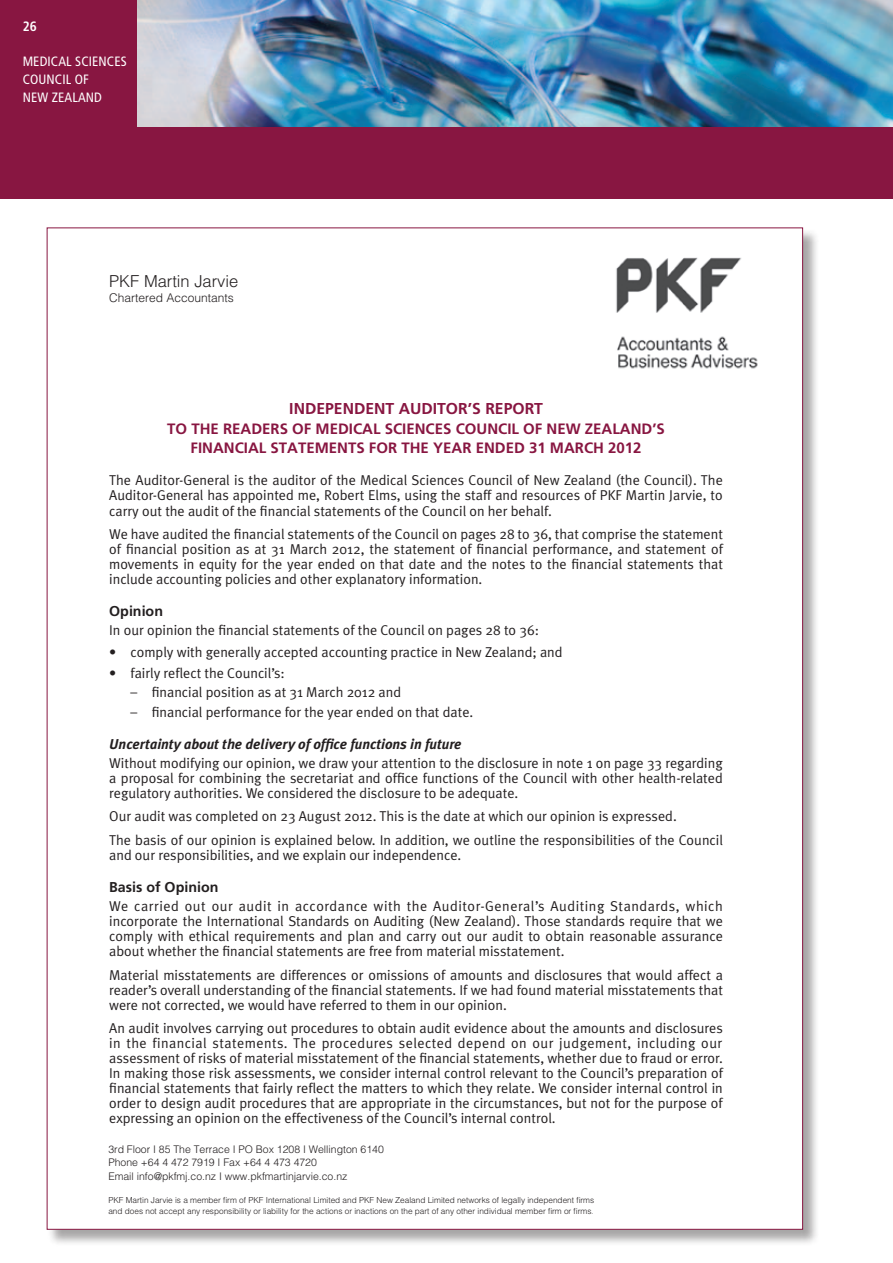
<style>
.page{position:relative;width:893px;height:1263px;background:#fff}
.page>*{position:absolute;margin:0;border:0;box-sizing:border-box;transform-origin:0 0}
.t1{font:300 16.5px "Helv NZ";color:#231f20}
.t2{font:700 15.75px "Frutiger";color:#881641}
.t3{font:700 15px/19.5px "Frutiger";color:#881641}
.t4{font:14.25px/15px "Meta Plus Normal";color:#231f20;text-align:justify}
.t5{font:italic 700 14.25px "Meta Plus";color:#231f20}
.t6{font:700 14.25px "Frutiger";color:#231f20}
.t7{font:condensed 13.5px/18px "Frutiger";letter-spacing:.01em;color:#fff}
.t8{font:700 condensed 13.5px "Frutiger";color:#fff}
.t9{font:300 12px "Helv NZ";color:#231f20}
.t10{font:300 10.5px/13.5px "Helv NZ";color:#231f20}
.t11{font:300 8.25px/10.5px "Helv NZ";color:#231f20}
.s1{font-size:6.75px}
</style>
<div class="page">
<div style="left:0;top:0;width:893px;height:198px;background:#881641"></div>
<img style="left:137px;top:0;width:756px;height:126px">
<div style="left:47px;top:228px;width:773px;height:1018px;background:#231f20;opacity:.4"></div>
<div style="left:47px;top:227px;width:756px;height:1003px;background:#fff;border:1px solid #881641"></div>
<img style="left:616px;top:257px;width:142px;height:112px">
<p class="t8" style="left:23px;top:19px;width:16px">26</p>
<p class="t7" style="left:23px;top:53px;width:106px">MEDICAL SCIENCES<br>COUNCIL OF<br>NEW ZEALAND</p>
<p class="t1" style="left:109px;top:271px;width:131px">PKF Martin Jarvie</p>
<p class="t9" style="left:109px;top:291px;width:126px">Chartered Accountants</p>
<p class="t2" style="left:289px;top:400px;width:255px">INDEPENDENT AUDITOR’S REPORT</p>
<p class="t3" style="left:191px;top:419px;width:476px;text-indent:-23px">TO THE READERS OF ME DICAL SCIENCES COUNCIL OF NEW ZEALAND’S<br>FINANCIAL STATEME</p>
<p class="t3" style="left:337px;top:438px;width:306px">NTS FOR THE YEAR ENDED 31 MARCH 2012</p>
<p class="t4" style="left:109px;top:473px;width:615px">The Auditor-General is the auditor of the Medical Sciences Council of New Zealand (the Council). The Auditor-General has appointed me, Robert Elms, using the staff and resources of PKF Martin Jarvie, to carry out the audit of the financial statements of the Council on her behalf.</p>
<p class="t4" style="left:109px;top:526px;width:615px">We have audited the financial statements of the Council on pages 28 to 36, that comprise the statement of financial position as at 31 March 2012, the statement of financial performance, and statement of movements in equity for the year ended on that date and the notes to the financial statements that include accounting policies and other explanatory information.</p>
<p class="t6" style="left:109px;top:603px;width:55px">Opinion</p>
<p class="t4" style="left:109px;top:623px;width:431px">In our opinion the financial statements of the Council on pages 28 to 36:</p>
<p class="t4" style="left:109px;top:644px;width:455px">• comply with generally accepted accounting practice in New Zealand; and</p>
<p class="t4" style="left:109px;top:665px;width:177px">• fairly reflect the Council’s:</p>
<p class="t4" style="left:130px;top:685px;width:272px">– financial position as at 31 March 2012 and</p>
<p class="t4" style="left:130px;top:704px;width:344px">– financial performance for the year ended on that date.</p>
<p class="t5" style="left:109px;top:735px;width:354px">Uncertainty about the delivery of office functions in future</p>
<p class="t4" style="left:109px;top:755px;width:615px">Without modifying our opinion, we draw your attention to the disclosure in note 1 on page 33 regarding a proposal for combining the secretariat and office functions of the Council with other health-related regulatory authorities. We considered the disclosure to be adequate.</p>
<p class="t4" style="left:109px;top:804px;width:615px;line-height:23.5px">Our audit was completed on 23 August 2012. This is the date at which our opinion is expressed.<br>The basis of our opinion is explained below. In addition, we outline the responsibilities of the Council</p>
<p class="t4" style="left:109px;top:847px;width:354px">and our responsibilities, and we explain our independence.</p>
<p class="t6" style="left:109px;top:878px;width:111px">Basis of Opinion</p>
<p class="t4" style="left:109px;top:898px;width:615px">We carried out our audit in accordance with the Auditor-General’s Auditing Standards, which incorporate the International Standards on Auditing (New Zealand). Those standards require that we comply with ethical requirements and plan and carry out our audit to obtain reasonable assurance about whether the financial statements are free from material misstatement.</p>
<p class="t4" style="left:109px;top:967px;width:615px">Material misstatements are differences or omissions of amounts and disclosures that would affect a reader’s overall understanding of the financial statements. If we had found material misstatements that were not corrected, we would have referred to them in our opinion.</p>
<p class="t4" style="left:109px;top:1020px;width:615px">An audit involves carrying out procedures to obtain audit evidence about the amounts and disclosures in the financial statements. The procedures selected depend on our judgement, including our assessment of risks of material misstatement of the financial statements, whether due to fraud or error.<br>In making those risk assessments, we consider internal control relevant to the Council’s preparation of financial statements that fairly reflect the matters to which they relate. We consider internal control in order to design audit procedures that are appropriate in the circumstances, but not for the purpose of expressing an opinion on the effectiveness of the Council’s internal control.</p>
<p class="t10" style="left:108px;top:1142px;width:277px">3rd Floor I 85 The Terrace I PO Box 1208 I Wellington 6140<br>Phone +64 4 472 7919 I Fax +64 4 473 4720<br>Email info@pkfmj.co.nz I www.pkfmartinjarvie.co.nz</p>
<p class="t11" style="left:108px;top:1195px;width:487px">PKF Martin Jarvie is a member firm of PKF International Limited and PKF New Zealand Limited networks of legally independent firms and does not accept any responsibility or liability for the actions or inactions on the part of any other individual member firm or firms<span class="s1">.</span></p>
</div>
